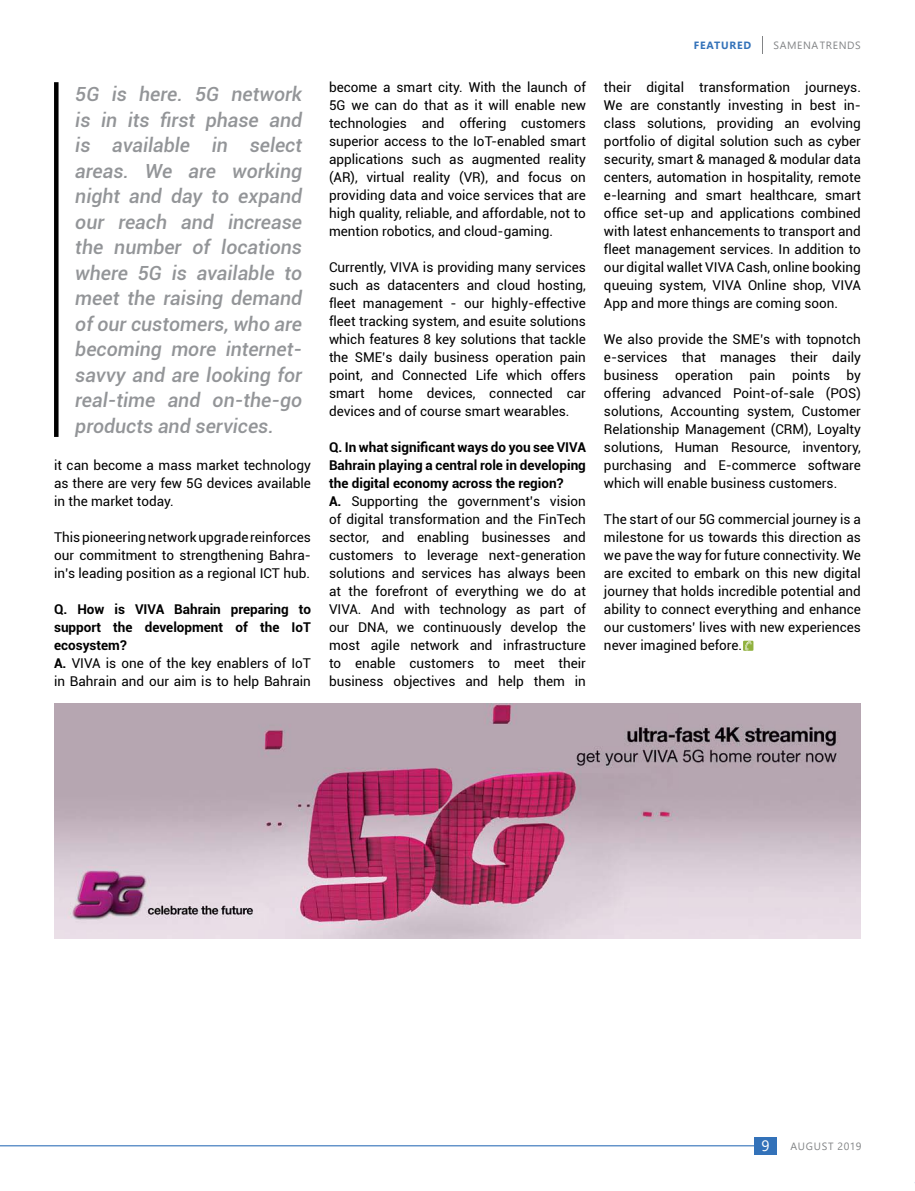
<style>
.page{position:relative;width:915px;height:1191px;background:#fff}
.page>*{position:absolute;margin:0;border:0;box-sizing:border-box;transform-origin:0 0}
.t1{font:italic 500 19.5px/25.5px "Roboto";color:#939598;text-align:justify}
.t2{font:15px "Segoe UI";color:#fff}
.t3{font:13.5px/18px "Roboto";color:#000;text-align:justify}
.t4{font:700 13.5px/18px "Roboto";color:#000}
.t5{font:10.5px "Segoe UI";letter-spacing:.06em;color:#828486}
.t6{font:700 10.5px "Segoe UI";letter-spacing:.075em;color:#3372b9}
.s1{font-weight:400}
.s2{font-weight:700}
</style>
<div class="page">
<hr style="left:0;top:1145px;width:756px;height:1px;background:#3372b9">
<div style="left:754px;top:1137px;width:22px;height:17px;background:#3372b9"></div>
<svg style="left:742px;top:640px;width:11px;height:11px"></svg>
<svg style="left:744px;top:640px;width:7px;height:11px"></svg>
<hr style="left:54px;top:82px;width:4px;height:355px;background:#000">
<img style="left:54px;top:703px;width:806px;height:235px">
<p class="t1" style="left:75px;top:81px;width:228px">5G is here. 5G network is in its first phase and is available in select areas. We are working night and day to expand our reach and increase the number of locations where 5G is available to meet the raising demand of our customers, who are becoming more internet&shy;savvy and are looking for real-time and on-the-go products and services.</p>
<p class="t3" style="left:54px;top:456px;width:258px">it can become a mass market technology as there are very few 5G devices available in the market today.</p>
<p class="t3" style="left:54px;top:528px;width:258px">This pioneering network upgrade reinforces our commitment to strengthening Bahra&shy;in’s leading position as a regional ICT hub.</p>
<p class="t4" style="left:54px;top:600px;width:258px">Q. How is VIVA Bahrain preparing to support the development of the IoT ecosystem?<br>A. <span class="s1">VIVA is one of the key enablers of IoT in Bahrain and our aim is to help Bahrain</span></p>
<p class="t3" style="left:329px;top:78px;width:258px">become a smart city. With the launch of 5G we can do that as it will enable new technologies and offering customers superior access to the IoT-enabled smart applications such as augmented reality (AR), virtual reality (VR), and focus on providing data and voice services that are high quality, reliable, and affordable, not to mention robotics, and cloud-gaming.</p>
<p class="t3" style="left:329px;top:258px;width:258px">Currently, VIVA is providing many services such as datacenters and cloud hosting, fleet management - our highly-effective fleet tracking system, and esuite solutions which features 8 key solutions that tackle the SME’s daily business operation pain point, and Connected Life which offers smart home devices, connected car devices and of course smart wearables.</p>
<p class="t3" style="left:329px;top:438px;width:258px;text-align:left"><span class="s2">Q. In what significant ways do you see VIVA Bahrain playing a central role in developing the digital economy across the region?<br>A.</span> Supporting the government’s vision of digital transformation and the FinTech sector, and enabling businesses and customers to leverage next-generation solutions and services has always been at the forefront of everything we do at VIVA. And with technology as part of our DNA, we continuously develop the most agile network and infrastructure to enable customers to meet their business objectives and help them in</p>
<p class="t6" style="left:693px;top:35px;width:59px">FEATURED</p>
<p class="t5" style="left:773px;top:35px;width:89px">SAMENA TRENDS</p>
<p class="t3" style="left:603px;top:78px;width:258px">their digital transformation journeys.<br>We are constantly investing in best in&shy;class solutions, providing an evolving portfolio of digital solution such as cyber security, smart &amp; managed &amp; modular data centers, automation in hospitality, remote e-learning and smart healthcare, smart office set-up and applications combined with latest enhancements to transport and fleet management services. In addition to our digital wallet VIVA Cash, online booking queuing system, VIVA Online shop, VIVA App and more things are coming soon.</p>
<p class="t3" style="left:603px;top:330px;width:258px">We also provide the SME’s with topnotch e-services that manages their daily business operation pain points by offering advanced Point-of-sale (POS) solutions, Accounting system, Customer Relationship Management (CRM), Loyalty solutions, Human Resource, inventory, purchasing and E-commerce software which will enable business customers.</p>
<p class="t3" style="left:603px;top:510px;width:258px">The start of our 5G commercial journey is a milestone for us towards this direction as we pave the way for future connectivity. We are excited to embark on this new digital journey that holds incredible potential and ability to connect everything and enhance our customers’ lives with new experiences never imagined before.</p>
<p class="t2" style="left:761px;top:1131px;width:10px">9</p>
<p class="t5" style="left:790px;top:1136px;width:73px">AUGUST 2019</p>
</div>
